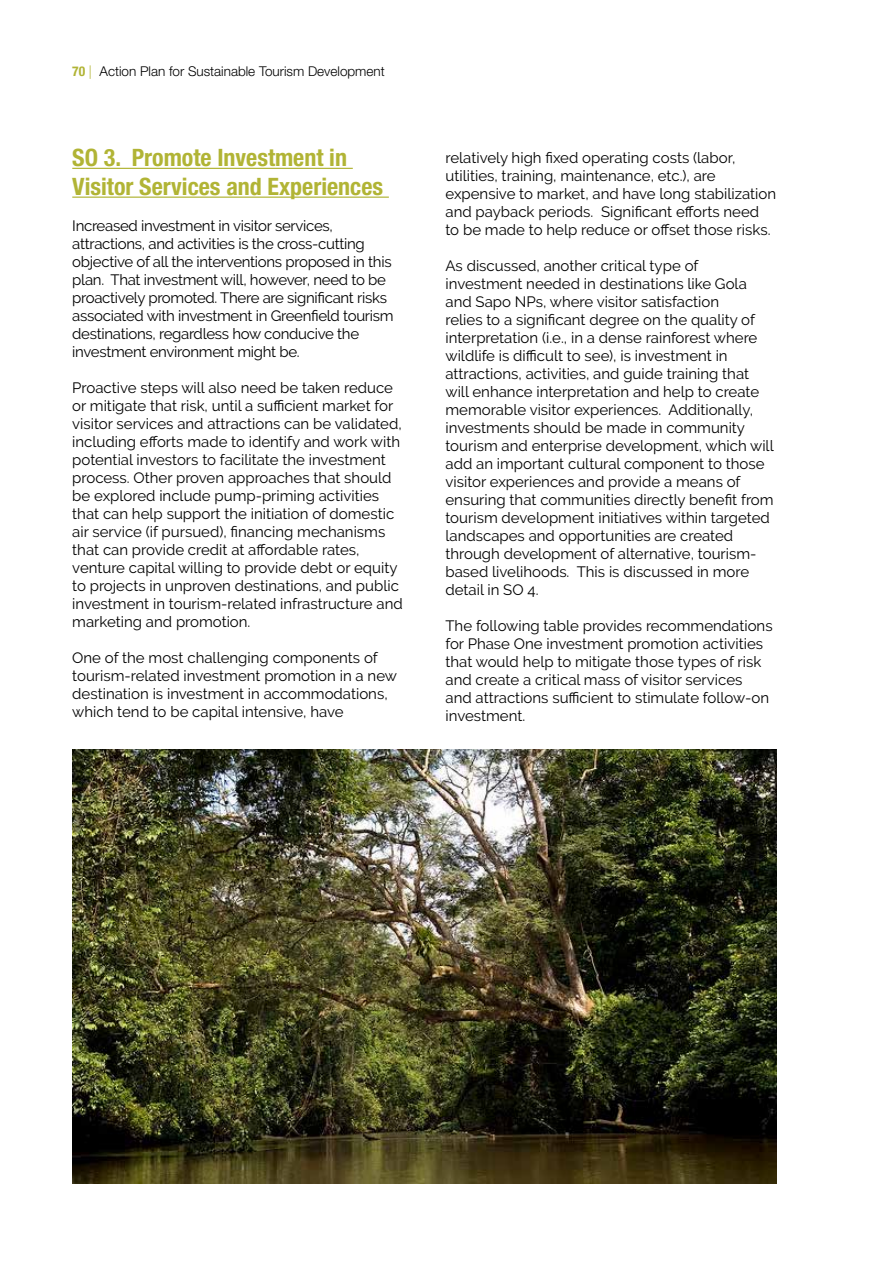
<style>
.page{position:relative;width:891px;height:1269px;background:#fff}
.page>*{position:absolute;margin:0;border:0;box-sizing:border-box;transform-origin:0 0}
.t1{font:700 condensed 24px/28.8px "Helvetica Neue LT Std";color:#b1b435}
.t2{font:15px/18px "Raleway";color:#000}
.t3{font:15px/18px "Raleway";letter-spacing:-.02em;color:#000}
.t4{font:300 13.5px "Helvetica Neue LT Std";color:#000}
.s1{font-weight:700;font-stretch:condensed;color:#b1b435}
.s2{color:#b1b435}
</style>
<div class="page">
<hr style="left:72px;top:168px;width:281px;height:1px;background:#b1b435">
<hr style="left:72px;top:197px;width:317px;height:1px;background:#b1b435">
<img style="left:72px;top:749px;width:704px;height:435px">
<p class="t4" style="left:72px;top:63px;width:314px"><span class="s1">70</span> <span class="s2">|</span> Action Plan for Sustainable Tourism Development</p>
<h1 class="t1" style="left:72px;top:143px;width:312px">SO 3. Promote Investment in<br>Visitor Services and Experiences</h1>
<p class="t3" style="left:72px;top:216px;width:323px">Increased investment in visitor services, attractions, and activities is the cross-cutting objective of all the interventions proposed in this plan. That investment will, however, need to be proactively promoted. There are significant risks associated with investment in Greenfield tourism destinations, regardless how conducive the investment environment might be.</p>
<p class="t2" style="left:72px;top:378px;width:332px">Proactive steps will also need be taken reduce or mitigate that risk, until a sufficient market for visitor services and attractions can be validated, including efforts made to identify and work with potential investors to facilitate the investment process. Other proven approaches that should be explored include pump-priming activities that can help support the initiation of domestic air service (if pursued), financing mechanisms that can provide credit at affordable rates, venture capital willing to provide debt or equity to projects in unproven destinations, and public investment in tourism-related infrastructure and marketing and promotion.</p>
<p class="t2" style="left:72px;top:648px;width:326px">One of the most challenging components of tourism-related investment promotion in a new destination is investment in accommodations, which tend to be capital intensive, have</p>
<p class="t2" style="left:445px;top:149px;width:332px">relatively high fixed operating costs (labor, utilities, training, maintenance, etc.), are expensive to market, and have long stabilization and payback periods. Significant efforts need to be made to help reduce or offset those risks.</p>
<p class="t2" style="left:445px;top:257px;width:330px">As discussed, another critical type of investment needed in destinations like Gola and Sapo NPs, where visitor satisfaction<br>relies to a significant degree on the quality of interpretation (i.e., in a dense rainforest where wildlife is difficult to see), is investment in attractions, activities, and guide training that will enhance interpretation and help to create memorable visitor experiences. Additionally, investments should be made in community tourism and enterprise development, which will add an important cultural component to those visitor experiences and provide a means of ensuring that communities directly benefit from tourism development initiatives within targeted landscapes and opportunities are created through development of alternative, tourism&shy;based livelihoods. This is discussed in more detail in SO 4.</p>
<p class="t2" style="left:445px;top:617px;width:329px">The following table provides recommendations for Phase One investment promotion activities that would help to mitigate those types of risk and create a critical mass of visitor services<br>and attractions sufficient to stimulate follow-on investment.</p>
</div>
